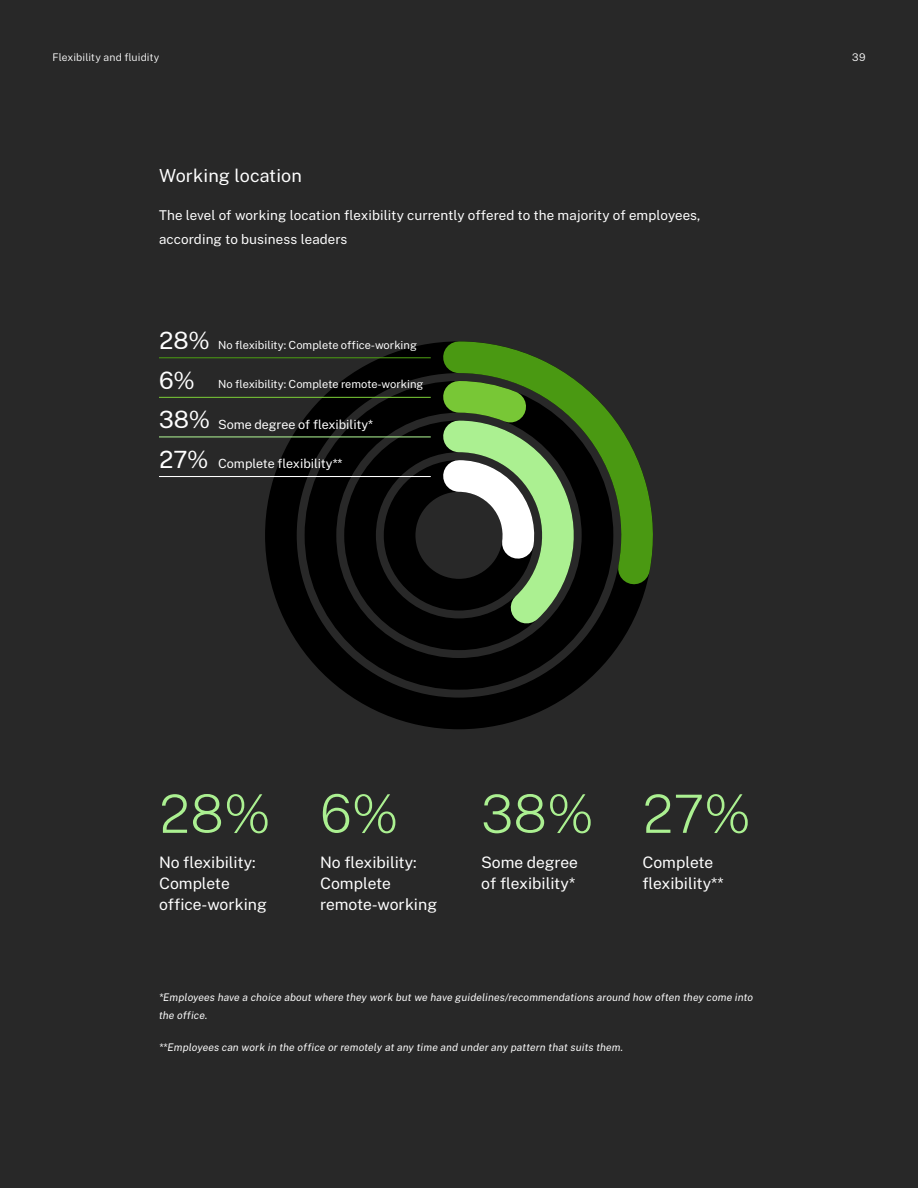
<style>
.page{position:relative;width:918px;height:1188px;background:#282828}
.page>*{position:absolute;margin:0;border:0;box-sizing:border-box;transform-origin:0 0}
.t1{font:200 52.8px "Public Sans";color:#abf091}
.t2{font:23.7px/39.6px "Public Sans";color:#fff}
.t3{font:18px "Public Sans";letter-spacing:.005em;color:#fff}
.t4{font:15.9px/21.1px "Public Sans";color:#fff}
.t5{font:13.5px/24px "Public Sans";letter-spacing:.005em;color:#fff}
.t6{font:12.6px "Public Sans";color:#fff}
.t7{font:11.1px "Public Sans";color:#fff}
.t8{font:italic 10.5px/18px "Public Sans";letter-spacing:.01em;color:#fff}
.t9{font:300 10.5px "Public Sans";letter-spacing:.01em;color:#fff}
.s1{font-size:23.7px}
</style>
<div class="page">
<div style="left:265px;top:341px;width:388px;height:388px;border:32px solid #000;border-radius:50%"></div>
<div style="left:305px;top:381px;width:308px;height:309px;border:32px solid #000;border-radius:50%"></div>
<div style="left:344px;top:421px;width:230px;height:229px;border:32px solid #000;border-radius:50%"></div>
<div style="left:384px;top:460px;width:150px;height:151px;border:32px solid #000;border-radius:50%"></div>
<svg style="left:427px;top:341px;width:226px;height:264px"></svg>
<svg style="left:427px;top:365px;width:172px;height:287px"></svg>
<hr style="left:159px;top:436px;width:272px;height:1px;background:#abf091">
<hr style="left:159px;top:476px;width:272px;height:1px;background:#fff">
<hr style="left:159px;top:397px;width:272px;height:1px;background:#78c736">
<hr style="left:159px;top:357px;width:272px;height:1px;background:#4a9912">
<p class="t9" style="left:52px;top:49px;width:108px">Flexibility and fluidity</p>
<p class="t9" style="left:852px;top:49px;width:15px">39</p>
<p class="t3" style="left:159px;top:162px;width:144px">Working location</p>
<p class="t5" style="left:159px;top:202px;width:543px">The level of working location flexibility currently offered to the majority of employees, according to business leaders</p>
<p class="t7" style="left:159px;top:336px;width:259px"><span class="s1">28%</span> No flexibility: Complete office-working</p>
<p class="t7" style="left:159px;top:375px;width:266px"><span class="s1">6%</span> No flexibility: Complete remote-working</p>
<p class="t2" style="left:159px;top:399px;width:53px">38%<br>27%</p>
<p class="t6" style="left:218px;top:414px;width:157px">Some degree of flexibility*</p>
<p class="t6" style="left:218px;top:454px;width:126px">Complete flexibility**</p>
<h1 class="t1" style="left:159px;top:774px;width:113px">28%</h1>
<h3 class="t4" style="left:159px;top:851px;width:109px">No flexibility:<br>Complete office-working</h3>
<h1 class="t1" style="left:320px;top:774px;width:80px">6%</h1>
<h3 class="t4" style="left:320px;top:851px;width:118px">No flexibility:<br>Complete remote-working</h3>
<h1 class="t1" style="left:481px;top:774px;width:114px">38%</h1>
<h3 class="t4" style="left:481px;top:851px;width:98px">Some degree of flexibility*</h3>
<h1 class="t1" style="left:642px;top:774px;width:110px">27%</h1>
<h3 class="t4" style="left:642px;top:851px;width:83px">Complete flexibility**</h3>
<p class="t8" style="left:159px;top:988px;width:596px">*Employees have a choice about where they work but we have guidelines/recommendations around how often they come into the office.</p>
<p class="t8" style="left:159px;top:1037px;width:466px">**Employees can work in the office or remotely at any time and under any pattern that suits them.</p>
</div>
